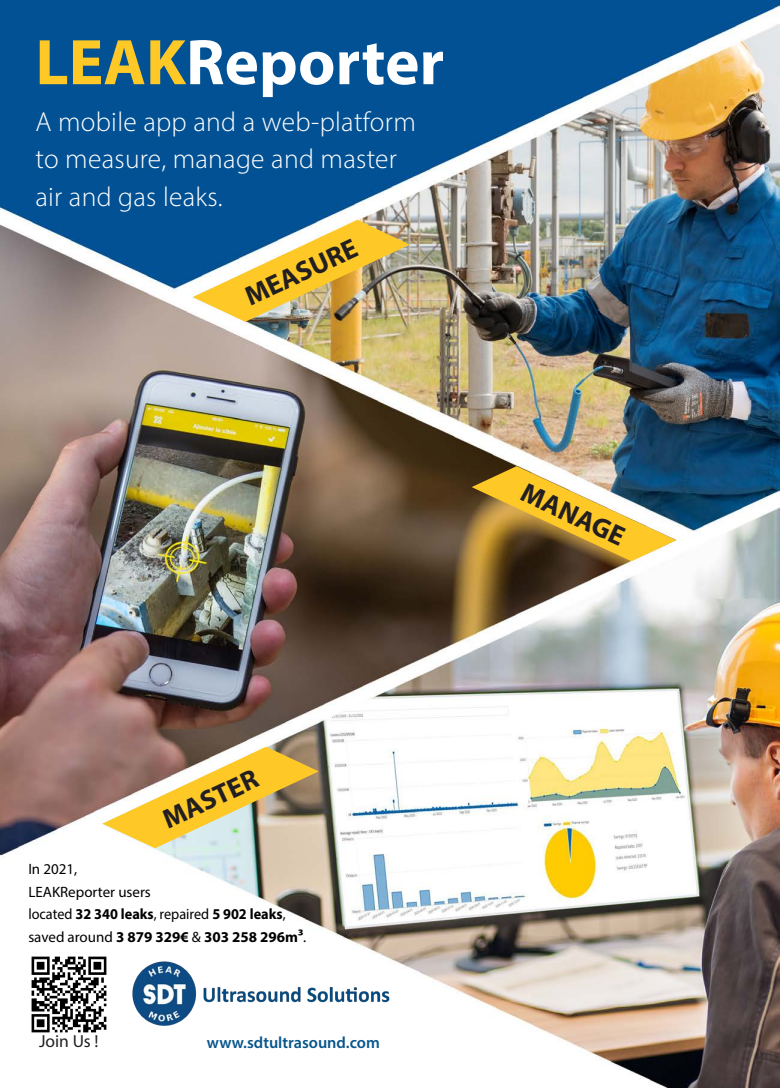
<style>
.page{position:relative;width:780px;height:1088px;background:#fff}
.page>*{position:absolute;margin:0;border:0;box-sizing:border-box;transform-origin:0 0}
.t1{font:700 65px "Myriad Pro";color:#fff}
.t2{font:300 27.5px/37.5px "Myriad Pro";letter-spacing:.01em;color:#fff}
.t3{font:700 27.5px "Myriad Pro";color:#231f20}
.t4{font:17.5px "Myriad Pro";color:#231f20}
.t5{font:600 16.25px "Myriad Pro";color:#07558c}
.t6{font:15px/22.8px "Myriad Pro";color:#000001}
.s1{color:#fec927}
.s2{font-weight:700}
</style>
<div class="page">
<img style="left:0;top:0;width:780px;height:1088px">
<img style="left:133px;top:962px;width:256px;height:63px">
<svg style="left:471px;top:466px;width:205px;height:95px;background:#b29c57"></svg>
<img style="left:193px;top:220px;width:217px;height:102px">
<svg style="left:102px;top:747px;width:217px;height:101px;background:#d2b775"></svg>
<img style="left:29px;top:955px;width:80px;height:79px">
<div style="left:29px;top:1034px;width:80px;height:22px;background:#fff"></div>
<p class="t1" style="left:35px;top:20px;width:410px"><span class="s1">LEAK</span>Reporter</p>
<p class="t2" style="left:35px;top:103px;width:382px">A mobile app and a web-platform to measure, manage and master air and gas leaks.</p>
<p class="t3" style="left:239px;top:281px;width:122px;rotate:-25deg">MEASURE</p>
<p class="t3" style="left:530px;top:475px;width:112px;rotate:25deg">MANAGE</p>
<p class="t3" style="left:156px;top:804px;width:104px;rotate:-25deg">MASTER</p>
<p class="t6" style="left:28px;top:857px;width:279px">In 2021,<br>LEAKReporter users<br>located <span class="s2">32 340 leaks</span>, repaired <span class="s2">5 902 leaks</span>, saved around <span class="s2">3 879 329€</span> &amp; <span class="s2">303 258 296m³</span>.</p>
<p class="t4" style="left:39px;top:1030px;width:61px">Join Us !</p>
<p class="t5" style="left:207px;top:1032px;width:174px">www.sdtultrasound.com</p>
</div>
